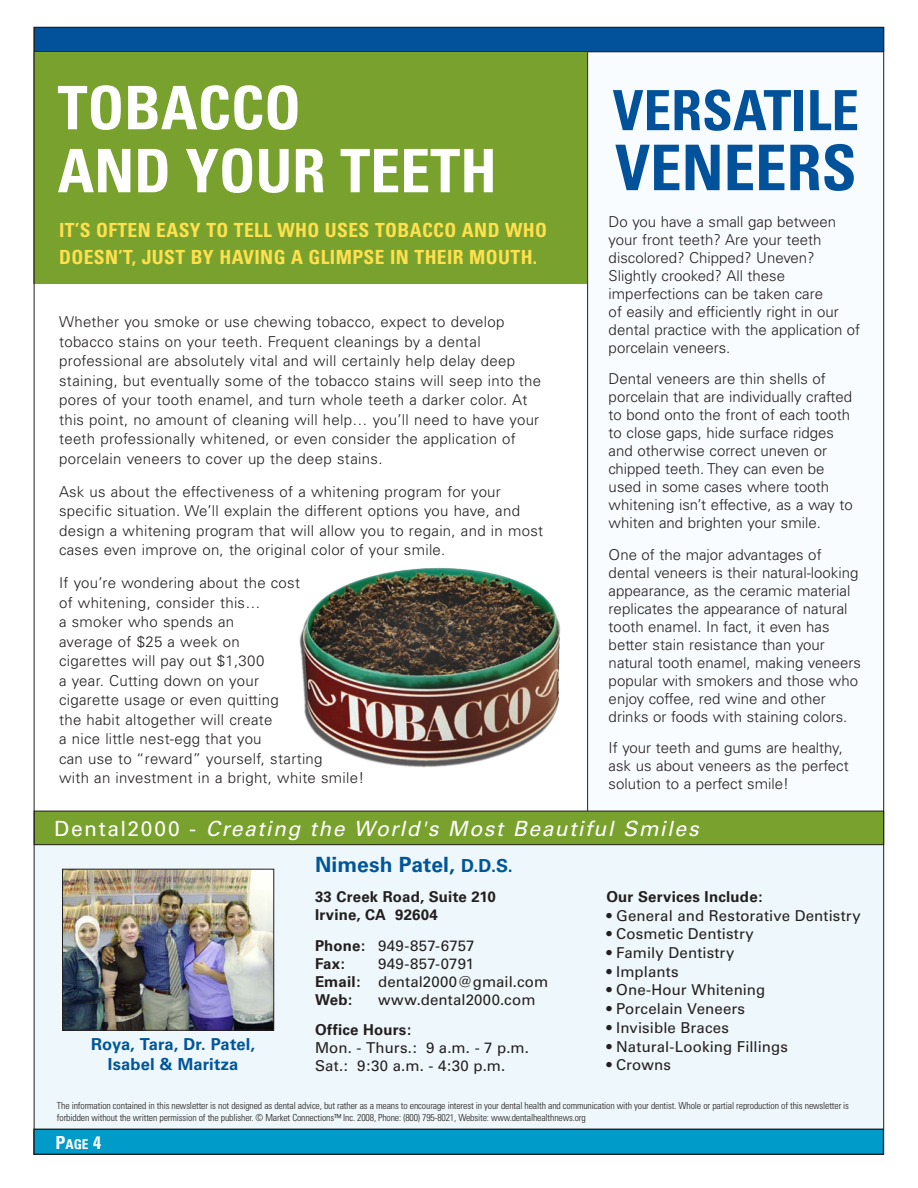
<style>
.page{position:relative;width:918px;height:1188px;background:#fff}
.page>*{position:absolute;margin:0;border:0;box-sizing:border-box;transform-origin:0 0}
.t1{font:700 condensed 63px "Univers";color:#01529a}
.t2{font:700 condensed 60px/63px "Univers";color:#fff}
.t3{font:700 condensed 55.5px "Univers";color:#01529a}
.t4{font:italic 21px "Univers";letter-spacing:.07em;color:#fff}
.t5{font:700 21px "Univers";letter-spacing:.005em;color:#015698}
.t6{font:700 condensed 19.5px/27px "Univers";letter-spacing:.02em;color:#ffe04e}
.t7{font:700 16.5px/19.8px "Univers";letter-spacing:.005em;color:#015698;text-align:center}
.t8{font:300 15px/19.5px "Univers";letter-spacing:.02em;color:#231f20}
.t9{font:300 15px/18px "Univers";color:#231f20}
.t10{font:15px "Univers";letter-spacing:.01em;color:#231f20}
.t11{font:700 15px "Univers";letter-spacing:.015em;color:#231f20}
.t12{font:700 condensed 13.5px "Univers";color:#fff}
.t13{font:300 condensed 9.75px/11.7px "Univers";letter-spacing:-.015em;color:#231f20}
.s1{font-style:normal}
.s2{font-size:18px}
.s3{font-weight:700}
</style>
<div class="page">
<div style="left:585px;top:47px;width:301px;height:770px;background:#f9fcfe"></div>
<div style="left:34px;top:832px;width:849px;height:297px;background:#eef7fb"></div>
<div style="left:34px;top:1129px;width:849px;height:25px;background:#009bc8"></div>
<hr style="left:34px;top:1129px;width:850px;height:1px;background:#231f20">
<div style="left:34px;top:27px;width:850px;height:25px;background:#01529a"></div>
<div style="left:34px;top:27px;width:850px;height:25px;border:1px solid #231f20"></div>
<hr style="left:587px;top:52px;width:1px;height:759px;background:#231f20">
<div style="left:34px;top:811px;width:850px;height:34px;background:#78a22d"></div>
<div style="left:34px;top:811px;width:850px;height:34px;border:1px solid #231f20"></div>
<img style="left:64px;top:871px;width:208px;height:157px">
<div style="left:62px;top:869px;width:212px;height:161px;border:1px solid #231f20"></div>
<div style="left:34px;top:52px;width:553px;height:232px;background:#78a22d"></div>
<img style="left:299px;top:567px;width:262px;height:201px">
<p class="t2" style="left:58px;top:76px;width:441px">TOBACCO<br>AND YOUR TEETH</p>
<p class="t6" style="left:59px;top:217px;width:490px">IT’S OFTEN EASY TO TELL WHO USES TOBACCO AND WHO<br>DOESN’T, JUST BY HAVING A GLIMPSE IN THEIR MOUTH.</p>
<p class="t8" style="left:59px;top:312px;width:484px">Whether you smoke or use chewing tobacco, expect to develop tobacco stains on your teeth. Frequent cleanings by a dental professional are absolutely vital and will certainly help delay deep staining, but eventually some of the tobacco stains will seep into the pores of your tooth enamel, and turn whole teeth a darker color. At this point, no amount of cleaning will help… you’ll need to have your teeth professionally whitened, or even consider the application of porcelain veneers to cover up the deep stains.</p>
<p class="t8" style="left:59px;top:482px;width:486px">Ask us about the effectiveness of a whitening program for your specific situation. We’ll explain the different options you have, and design a whitening program that will allow you to regain, and in most cases even improve on, the original color of your smile.</p>
<p class="t8" style="left:59px;top:573px;width:307px">If you’re wondering about the cost<br>of whitening, consider this…<br>a smoker who spends an<br>average of $25 a week on<br>cigarettes will pay out $1,300<br>a year. Cutting down on your<br>cigarette usage or even quitting<br>the habit altogether will create<br>a nice little nest-egg that you<br>can use to “reward” yourself, starting<br>with an investment in a bright, white smile!</p>
<p class="t3" style="left:613px;top:76px;width:248px">VERSATILE</p>
<p class="t1" style="left:615px;top:129px;width:243px">VENEERS</p>
<p class="t9" style="left:609px;top:213px;width:253px">Do you have a small gap between your front teeth? Are your teeth discolored? Chipped? Uneven?<br>Slightly crooked? All these imperfections can be taken care<br>of easily and efficiently right in our dental practice with the application of porcelain veneers.</p>
<p class="t9" style="left:609px;top:370px;width:246px">Dental veneers are thin shells of porcelain that are individually crafted to bond onto the front of each tooth to close gaps, hide surface ridges and otherwise correct uneven or chipped teeth. They can even be used in some cases where tooth whitening isn’t effective, as a way to whiten and brighten your smile.</p>
<p class="t9" style="left:609px;top:546px;width:254px">One of the major advantages of dental veneers is their natural-looking appearance, as the ceramic material replicates the appearance of natural tooth enamel. In fact, it even has better stain resistance than your natural tooth enamel, making veneers popular with smokers and those who enjoy coffee, red wine and other drinks or foods with staining colors.</p>
<p class="t9" style="left:609px;top:739px;width:242px">If your teeth and gums are healthy, ask us about veneers as the perfect solution to a perfect smile!</p>
<p class="t4" style="left:54px;top:817px;width:646px"><span class="s1">Dental2000 -</span> Creating the World's Most Beautiful Smiles</p>
<p class="t7" style="left:91px;top:1034px;width:165px">Roya, Tara, Dr. Patel,<br>Isabel &amp; Maritza</p>
<p class="t5" style="left:315px;top:852px;width:199px">Nimesh Patel, <span class="s2">D.D.S.</span></p>
<p class="t11" style="left:315px;top:888px;width:182px">33 Creek Road, Suite 210</p>
<p class="t11" style="left:315px;top:906px;width:124px">Irvine, CA 92604</p>
<p class="t10" style="left:315px;top:937px;width:161px"><span class="s3">Phone:</span> 949-857-6757</p>
<p class="t11" style="left:315px;top:955px;width:32px">Fax:</p>
<p class="t10" style="left:378px;top:955px;width:98px">949-857-0791</p>
<p class="t10" style="left:315px;top:973px;width:235px"><span class="s3">Email:</span> dental2000@gmail.com</p>
<p class="t11" style="left:315px;top:991px;width:39px">Web:</p>
<p class="t10" style="left:378px;top:991px;width:159px">www.dental2000.com</p>
<p class="t11" style="left:315px;top:1021px;width:98px">Office Hours:</p>
<p class="t10" style="left:315px;top:1039px;width:216px">Mon. - Thurs.: 9 a.m. - 7 p.m.</p>
<p class="t10" style="left:315px;top:1057px;width:192px">Sat.: 9:30 a.m. - 4:30 p.m.</p>
<p class="t11" style="left:606px;top:888px;width:158px">Our Services Include:</p>
<p class="t10" style="left:606px;top:907px;width:256px">• General and Restorative Dentistry</p>
<p class="t10" style="left:606px;top:925px;width:149px">• Cosmetic Dentistry</p>
<p class="t10" style="left:606px;top:944px;width:130px">• Family Dentistry</p>
<p class="t10" style="left:606px;top:963px;width:74px">• Implants</p>
<p class="t10" style="left:606px;top:981px;width:160px">• One-Hour Whitening</p>
<p class="t10" style="left:606px;top:1000px;width:140px">• Porcelain Veneers</p>
<p class="t10" style="left:606px;top:1019px;width:124px">• Invisible Braces</p>
<p class="t10" style="left:606px;top:1038px;width:183px">• Natural-Looking Fillings</p>
<p class="t10" style="left:606px;top:1056px;width:66px">• Crowns</p>
<p class="t13" style="left:57px;top:1100px;width:793px">The information contained in this newsletter is not designed as dental advice, but rather as a means to encourage interest in your dental health and communication with your dentist. Whole or partial reproduction of this newsletter is forbidden without the written permission of the publisher. © Market Connections™ Inc. 2008, Phone: (800) 795-8021, Website: www.dentalhealthnews.org</p>
<p class="t12" style="left:55px;top:1136px;width:47px"><span class="s2">P</span>age <span class="s2">4</span></p>
</div>
